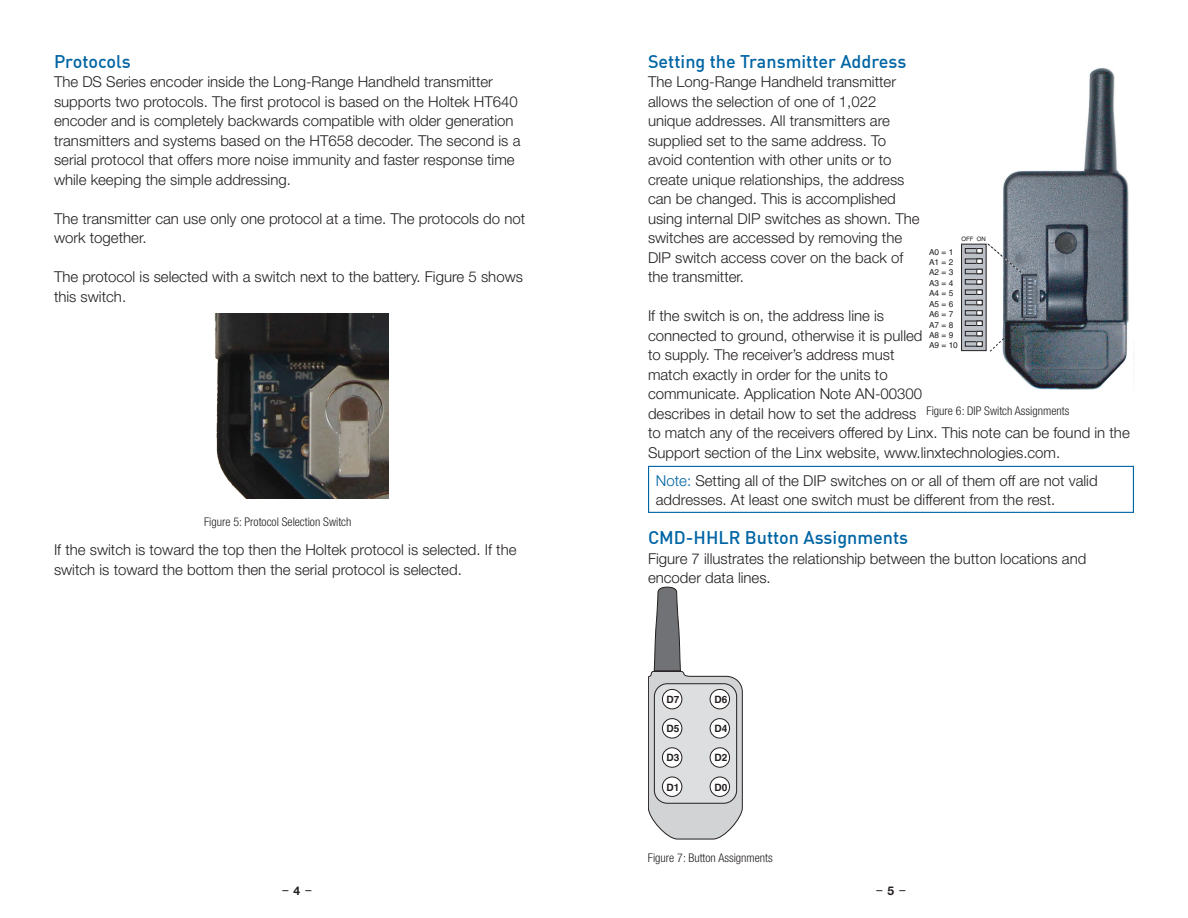
<style>
.page{position:relative;width:1188px;height:918px;background:#fff}
.page>*{position:absolute;margin:0;border:0;box-sizing:border-box;transform-origin:0 0}
.t1{font:500 18px "DIN Offc";color:#0065a4}
.t2{font:300 15px/19.5px "Helvetica Neue";color:#231f20}
.t3{font:300 condensed 12px "Helvetica Neue";color:#231f20}
.t4{font:12px "Helvetica Neue";color:#231f20}
.t5{font:700 12px "Helvetica Neue";color:#231f20}
.t6{font:700 10.05px "Helvetica";color:#231f20}
.t7{font:8.25px/10.4px "Helvetica";color:#231f20}
.t8{font:6px "Helvetica";color:#231f20}
.s1{color:#0065a4}
</style>
<div class="page">
<img style="left:1003px;top:68px;width:131px;height:322px">
<svg style="left:962px;top:244px;width:14px;height:107px"></svg>
<hr style="left:965px;top:249px;width:17px;height:4px;background:#bcc1c8">
<div style="left:965px;top:248px;width:17px;height:5px;border:1px solid #231f20"></div>
<hr style="left:965px;top:259px;width:17px;height:4px;background:#bcc1c8">
<div style="left:965px;top:259px;width:17px;height:5px;border:1px solid #231f20"></div>
<div style="left:965px;top:269px;width:17px;height:5px;background:#bcc1c8"></div>
<div style="left:965px;top:269px;width:17px;height:5px;border:1px solid #231f20"></div>
<hr style="left:965px;top:280px;width:17px;height:4px;background:#bcc1c8">
<div style="left:965px;top:279px;width:17px;height:5px;border:1px solid #231f20"></div>
<hr style="left:965px;top:290px;width:17px;height:4px;background:#bcc1c8">
<div style="left:965px;top:290px;width:17px;height:5px;border:1px solid #231f20"></div>
<div style="left:965px;top:300px;width:17px;height:5px;background:#bcc1c8"></div>
<div style="left:965px;top:300px;width:17px;height:5px;border:1px solid #231f20"></div>
<hr style="left:965px;top:311px;width:17px;height:4px;background:#bcc1c8">
<div style="left:965px;top:310px;width:17px;height:5px;border:1px solid #231f20"></div>
<div style="left:965px;top:321px;width:17px;height:5px;background:#bcc1c8"></div>
<div style="left:965px;top:321px;width:17px;height:5px;border:1px solid #231f20"></div>
<div style="left:965px;top:331px;width:17px;height:5px;background:#bcc1c8"></div>
<div style="left:965px;top:331px;width:17px;height:5px;border:1px solid #231f20"></div>
<hr style="left:965px;top:342px;width:17px;height:4px;background:#bcc1c8">
<div style="left:965px;top:341px;width:17px;height:6px;border:1px solid #231f20"></div>
<hr style="left:961px;top:244px;width:1px;height:107px;background:#231f20">
<svg style="left:976px;top:243px;width:50px;height:110px"></svg>
<svg style="left:648px;top:587px;width:95px;height:252px"></svg>
<div style="left:654px;top:684px;width:83px;height:119px;background:#dddee0;border-radius:13px"></div>
<div style="left:654px;top:684px;width:83px;height:119px;border:1px solid #231f20;border-radius:13px"></div>
<div style="left:662px;top:689px;width:20px;height:20px;background:#fff;border-radius:50%"></div>
<div style="left:662px;top:689px;width:20px;height:20px;border:1px solid #231f20;border-radius:50%"></div>
<div style="left:710px;top:689px;width:20px;height:20px;background:#fff;border-radius:50%"></div>
<div style="left:710px;top:689px;width:20px;height:20px;border:1px solid #231f20;border-radius:50%"></div>
<div style="left:662px;top:719px;width:20px;height:19px;background:#fff;border-radius:50%"></div>
<div style="left:662px;top:718px;width:20px;height:20px;border:1px solid #231f20;border-radius:50%"></div>
<div style="left:710px;top:719px;width:20px;height:19px;background:#fff;border-radius:50%"></div>
<div style="left:710px;top:718px;width:20px;height:20px;border:1px solid #231f20;border-radius:50%"></div>
<div style="left:662px;top:748px;width:20px;height:19px;background:#fff;border-radius:50%"></div>
<div style="left:662px;top:747px;width:20px;height:21px;border:1px solid #231f20;border-radius:50%"></div>
<div style="left:710px;top:748px;width:20px;height:19px;background:#fff;border-radius:50%"></div>
<div style="left:710px;top:747px;width:20px;height:21px;border:1px solid #231f20;border-radius:50%"></div>
<div style="left:662px;top:777px;width:20px;height:19px;background:#fff;border-radius:50%"></div>
<div style="left:662px;top:777px;width:20px;height:20px;border:1px solid #231f20;border-radius:50%"></div>
<div style="left:710px;top:777px;width:20px;height:19px;background:#fff;border-radius:50%"></div>
<div style="left:710px;top:777px;width:20px;height:20px;border:1px solid #231f20;border-radius:50%"></div>
<img style="left:214px;top:314px;width:175px;height:184px">
<div style="left:648px;top:466px;width:486px;height:47px;border:1px solid #0065a4"></div>
<p class="t1" style="left:54px;top:50px;width:78px">Protocols</p>
<p class="t2" style="left:54px;top:72px;width:468px">The DS Series encoder inside the Long-Range Handheld transmitter supports two protocols. The first protocol is based on the Holtek HT640 encoder and is completely backwards compatible with older generation transmitters and systems based on the HT658 decoder. The second is a serial protocol that offers more noise immunity and faster response time while keeping the simple addressing.</p>
<p class="t2" style="left:54px;top:208px;width:473px">The transmitter can use only one protocol at a time. The protocols do not work together.</p>
<p class="t2" style="left:54px;top:267px;width:471px">The protocol is selected with a switch next to the battery. Figure 5 shows this switch.</p>
<p class="t3" style="left:204px;top:515px;width:149px">Figure 5: Protocol Selection Switch</p>
<p class="t2" style="left:54px;top:540px;width:464px">If the switch is toward the top then the Holtek protocol is selected. If the switch is toward the bottom then the serial protocol is selected.</p>
<p class="t1" style="left:648px;top:50px;width:260px">Setting the Transmitter Address</p>
<p class="t2" style="left:648px;top:72px;width:273px">The Long-Range Handheld transmitter allows the selection of one of 1,022 unique addresses. All transmitters are supplied set to the same address. To avoid contention with other units or to create unique relationships, the address can be changed. This is accomplished using internal DIP switches as shown. The switches are accessed by removing the DIP switch access cover on the back of the transmitter.</p>
<p class="t2" style="left:648px;top:306px;width:483px">If the switch is on, the address line is<br>connected to ground, otherwise it is pulled<br>to supply. The receiver’s address must<br>match exactly in order for the units to<br>communicate. Application Note AN-00300<br>describes in detail how to set the address<br>to match any of the receivers offered by Linx. This note can be found in the Support section of the Linx website, www.linxtechnologies.com.</p>
<p class="t8" style="left:961px;top:236px;width:26px">OFF ON</p>
<p class="t7" style="left:929px;top:246px;width:30px">A0 = 1<br>A1 = 2<br>A2 = 3<br>A3 = 4<br>A4 = 5<br>A5 = 6<br>A6 = 7<br>A7 = 8<br>A8 = 9<br>A9 = 10</p>
<p class="t3" style="left:927px;top:404px;width:144px">Figure 6: DIP Switch Assignments</p>
<p class="t2" style="left:656px;top:470px;width:443px"><span class="s1">Note:</span> Setting all of the DIP switches on or all of them off are not valid addresses. At least one switch must be different from the rest.</p>
<p class="t1" style="left:648px;top:526px;width:262px">CMD-HHLR Button Assignments</p>
<p class="t2" style="left:648px;top:548px;width:440px">Figure 7 illustrates the relationship between the button locations and encoder data lines.</p>
<p class="t6" style="left:667px;top:693px;width:14px">D7</p>
<p class="t6" style="left:714px;top:693px;width:14px">D6</p>
<p class="t6" style="left:667px;top:722px;width:14px">D5</p>
<p class="t6" style="left:714px;top:722px;width:14px">D4</p>
<p class="t6" style="left:667px;top:752px;width:14px">D3</p>
<p class="t6" style="left:714px;top:752px;width:14px">D2</p>
<p class="t6" style="left:667px;top:781px;width:14px">D1</p>
<p class="t6" style="left:714px;top:781px;width:14px">D0</p>
<p class="t3" style="left:648px;top:851px;width:126px">Figure 7: Button Assignments</p>
<p class="t5" style="left:294px;top:883px;width:8px">4</p>
<p class="t4" style="left:877px;top:882px;width:30px">– –</p>
<p class="t5" style="left:888px;top:883px;width:8px">5</p>
<p class="t4" style="left:283px;top:882px;width:30px">– –</p>
</div>
